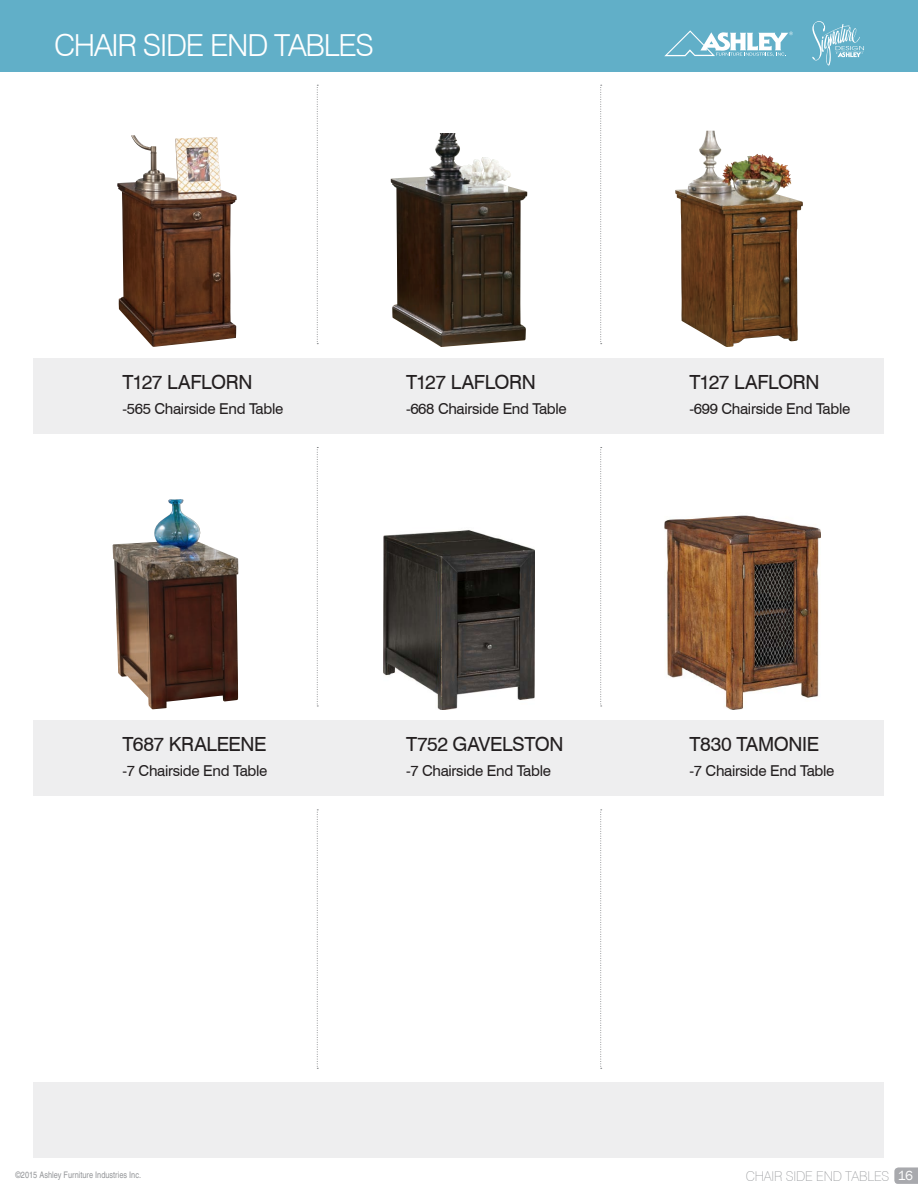
<style>
.page{position:relative;width:918px;height:1188px;background:#fff}
.page>*{position:absolute;margin:0;border:0;box-sizing:border-box;transform-origin:0 0}
.t1{font:300 30.3px "Swiss 721 BT";letter-spacing:-.04em;color:#fff}
.t2{font:19.5px "Swiss 721 BT";letter-spacing:-.02em;color:#231f20}
.t3{font:15px "Swiss 721 BT";letter-spacing:-.02em;color:#231f20}
.t4{font:100 13.5px "Swiss 721 BT";letter-spacing:-.01em;color:#939598}
.t5{font:condensed 9px "Helvetica";color:#939598}
.s1{font-family:"Franklin Gothic";font-weight:400;color:#fff}
</style>
<div class="page">
<div style="left:0;top:0;width:918px;height:71px;background:#61afc8"></div>
<svg style="left:812px;top:21px;width:52px;height:45px"></svg>
<svg style="left:664px;top:30px;width:129px;height:26px"></svg>
<div style="left:34px;top:358px;width:850px;height:75px;background:#eeeeef"></div>
<div style="left:34px;top:720px;width:850px;height:76px;background:#eeeeef"></div>
<div style="left:34px;top:1082px;width:850px;height:76px;background:#eeeeef"></div>
<svg style="left:600px;top:85px;width:2px;height:259px"></svg>
<svg style="left:317px;top:85px;width:1px;height:259px"></svg>
<svg style="left:600px;top:447px;width:2px;height:260px"></svg>
<svg style="left:317px;top:447px;width:1px;height:260px"></svg>
<svg style="left:600px;top:809px;width:2px;height:260px"></svg>
<svg style="left:317px;top:809px;width:1px;height:260px"></svg>
<svg style="left:894px;top:1167px;width:24px;height:17px"></svg>
<img style="left:117px;top:135px;width:120px;height:212px">
<img style="left:113px;top:499px;width:125px;height:210px">
<img style="left:675px;top:131px;width:128px;height:216px">
<img style="left:391px;top:133px;width:136px;height:214px">
<img style="left:664px;top:515px;width:157px;height:194px">
<img style="left:383px;top:530px;width:152px;height:179px">
<h1 class="t1" style="left:54px;top:27px;width:321px">CHAIR SIDE END TABLES</h1>
<h2 class="t2" style="left:123px;top:370px;width:131px">T127 LAFLORN</h2>
<p class="t3" style="left:123px;top:399px;width:162px">-565 Chairside End Table</p>
<h2 class="t2" style="left:406px;top:370px;width:131px">T127 LAFLORN</h2>
<p class="t3" style="left:406px;top:399px;width:162px">-668 Chairside End Table</p>
<h2 class="t2" style="left:690px;top:370px;width:131px">T127 LAFLORN</h2>
<p class="t3" style="left:690px;top:399px;width:162px">-699 Chairside End Table</p>
<h2 class="t2" style="left:123px;top:733px;width:146px">T687 KRALEENE</h2>
<p class="t3" style="left:123px;top:762px;width:146px">-7 Chairside End Table</p>
<h2 class="t2" style="left:406px;top:733px;width:159px">T752 GAVELSTON</h2>
<p class="t3" style="left:406px;top:762px;width:146px">-7 Chairside End Table</p>
<h2 class="t2" style="left:690px;top:733px;width:131px">T830 TAMONIE</h2>
<p class="t3" style="left:690px;top:762px;width:146px">-7 Chairside End Table</p>
<p class="t5" style="left:16px;top:1169px;width:127px">©2015 Ashley Furniture Industries Inc.</p>
<p class="t4" style="left:746px;top:1168px;width:169px">CHAIR SIDE END TABLES <span class="s1">16</span></p>
</div>
